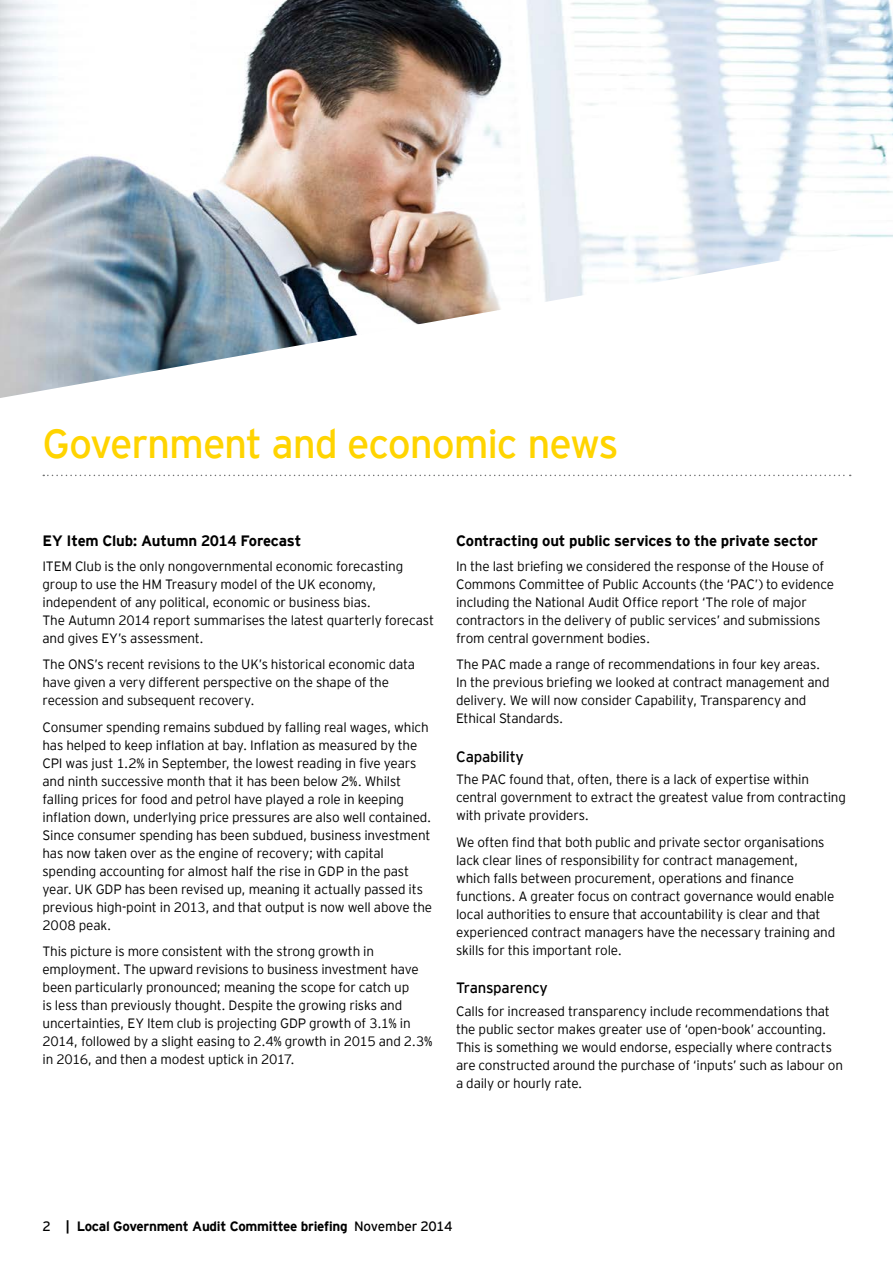
<style>
.page{position:relative;width:893px;height:1263px;background:#fff}
.page>*{position:absolute;margin:0;border:0;box-sizing:border-box;transform-origin:0 0}
.t1{font:40.5px "EY Interstate";letter-spacing:-.03em;color:#ffd400}
.t2{font:700 15px "EY Interstate";letter-spacing:-.015em;color:#000}
.t3{font:15px "EY Interstate";letter-spacing:-.015em;color:#000}
.t4{font:300 13.5px/18px "EY Interstate";letter-spacing:-.015em;color:#000}
.t5{font:700 13.5px "EY Interstate";letter-spacing:-.02em;color:#000}
.s1{font-weight:400}
</style>
<div class="page">
<img style="left:0;top:0;width:893px;height:398px">
<svg style="left:43px;top:475px;width:808px;height:1px"></svg>
<h1 class="t1" style="left:43px;top:414px;width:578px">Government and economic news</h1>
<p class="t2" style="left:43px;top:530px;width:260px">EY Item Club: Autumn 2014 Forecast</p>
<p class="t4" style="left:43px;top:556px;width:393px">ITEM Club is the only nongovernmental economic forecasting group to use the HM Treasury model of the UK economy, independent of any political, economic or business bias.<br>The Autumn 2014 report summarises the latest quarterly forecast and gives EY’s assessment.</p>
<p class="t4" style="left:43px;top:655px;width:374px">The ONS’s recent revisions to the UK’s historical economic data have given a very different perspective on the shape of the recession and subsequent recovery.</p>
<p class="t4" style="left:43px;top:717px;width:391px">Consumer spending remains subdued by falling real wages, which has helped to keep inflation at bay. Inflation as measured by the CPI was just 1.2% in September, the lowest reading in five years and ninth successive month that it has been below 2%. Whilst falling prices for food and petrol have played a role in keeping inflation down, underlying price pressures are also well contained.<br>Since consumer spending has been subdued, business investment has now taken over as the engine of recovery; with capital spending accounting for almost half the rise in GDP in the past year. UK GDP has been revised up, meaning it actually passed its previous high-point in 2013, and that output is now well above the 2008 peak.</p>
<p class="t4" style="left:43px;top:942px;width:392px">This picture is more consistent with the strong growth in employment. The upward revisions to business investment have been particularly pronounced; meaning the scope for catch up<br>is less than previously thought. Despite the growing risks and uncertainties, EY Item club is projecting GDP growth of 3.1% in 2014, followed by a slight easing to 2.4% growth in 2015 and 2.3% in 2016, and then a modest uptick in 2017.</p>
<p class="t2" style="left:456px;top:530px;width:363px">Contracting out public services to the private sector</p>
<p class="t4" style="left:456px;top:556px;width:379px">In the last briefing we considered the response of the House of Commons Committee of Public Accounts (the ‘PAC’) to evidence including the National Audit Office report ‘The role of major contractors in the delivery of public services’ and submissions from central government bodies.</p>
<p class="t4" style="left:456px;top:655px;width:375px">The PAC made a range of recommendations in four key areas.<br>In the previous briefing we looked at contract management and delivery. We will now consider Capability, Transparency and Ethical Standards.</p>
<p class="t3" style="left:456px;top:746px;width:69px">Capability</p>
<p class="t4" style="left:456px;top:770px;width:391px">The PAC found that, often, there is a lack of expertise within central government to extract the greatest value from contracting with private providers.</p>
<p class="t4" style="left:456px;top:832px;width:381px">We often find that both public and private sector organisations lack clear lines of responsibility for contract management, which falls between procurement, operations and finance functions. A greater focus on contract governance would enable local authorities to ensure that accountability is clear and that experienced contract managers have the necessary training and skills for this important role.</p>
<p class="t3" style="left:456px;top:977px;width:93px">Transparency</p>
<p class="t4" style="left:456px;top:1001px;width:388px">Calls for increased transparency include recommendations that the public sector makes greater use of ‘open-book’ accounting.<br>This is something we would endorse, especially where contracts are constructed around the purchase of ‘inputs’ such as labour on a daily or hourly rate.</p>
<p class="t5" style="left:43px;top:1217px;width:411px"><span class="s1">2</span> | Local Government Audit Committee briefing <span class="s1">November 2014</span></p>
</div>
